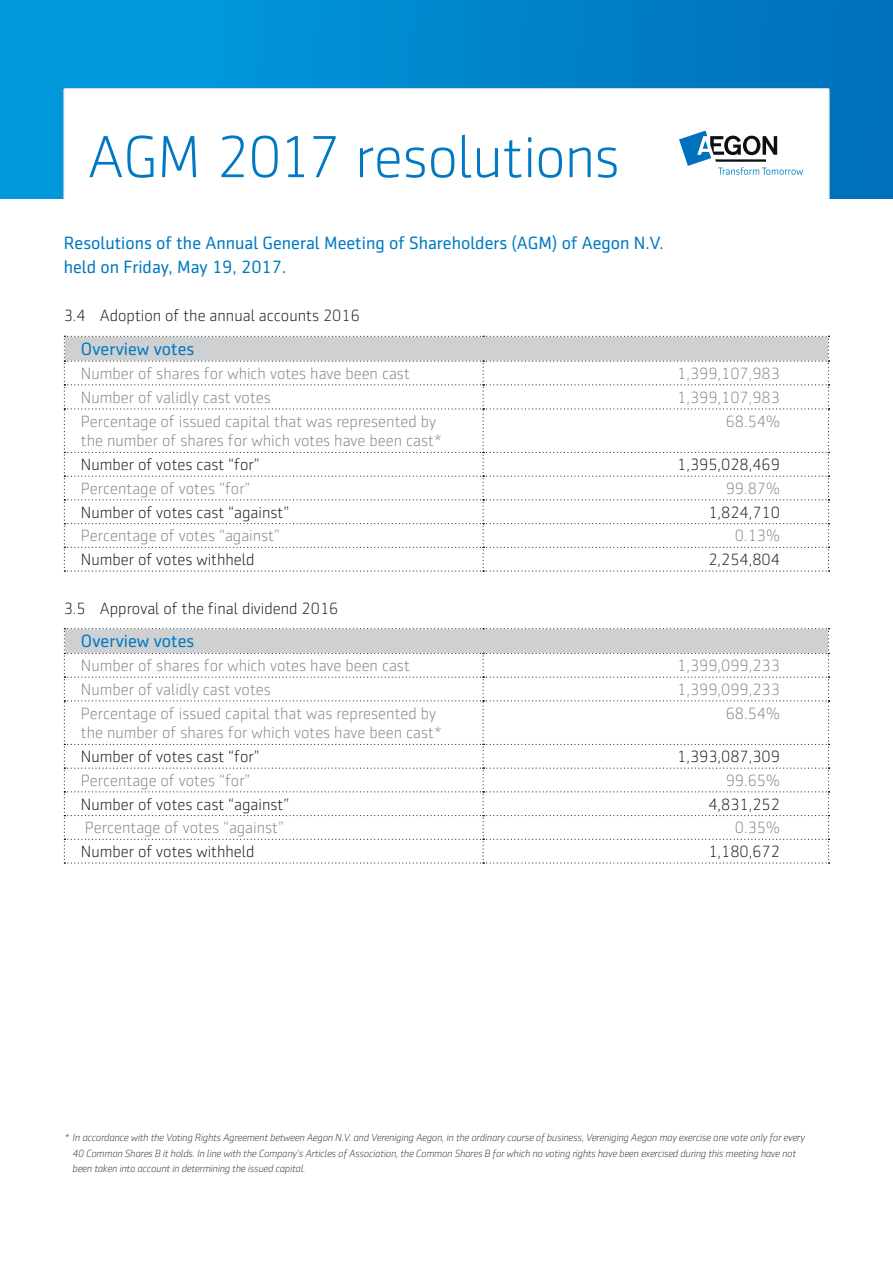
<style>
.page{position:relative;width:893px;height:1263px;background:#fff}
.page>*{position:absolute;margin:0;border:0;box-sizing:border-box;transform-origin:0 0}
.t1{font:300 60px "Sentico Sans DT";letter-spacing:-.015em;color:#0079c2}
.blauwe_intro_tekst{font:18px/24px "Sentico Sans DT";color:#0079c2}
.blauwe_tabel_kop{font:18px "Sentico Sans DT";color:#0079c2}
.Licht_grijs_tekst_in{font:300 16.5px/19.8px "Sentico Sans DT";color:#87898c}
.Licht_grijs_tekst_in-2{font:300 16.5px "Sentico Sans DT";color:#231f20}
.broodtext_zwart{font:300 16.5px "Sentico Sans DT";color:#231f20}
.cijfers_in_tabel{font:300 16.5px "Sentico Sans DT";color:#87898c}
.cijfers_in_tabel-2{font:300 16.5px "Sentico Sans DT";color:#231f20}
.broodtext_zwart-2{font:300 16.5px "Sentico Sans DT";color:#87898c}
.VOETNOTEN{font:italic 300 10.5px/15px "Sentico Sans DT";letter-spacing:-.02em;color:#3e3e3f}
</style>
<div class="page">
<svg style="left:64px;top:336px;width:766px;height:236px"></svg>
<svg style="left:64px;top:628px;width:766px;height:235px"></svg>
<div style="left:0;top:0;width:893px;height:199px;background:linear-gradient(to right,#049fe1,#0472bb)"></div>
<div style="left:64px;top:89px;width:765px;height:139px;background:#fff"></div>
<svg style="left:679px;top:131px;width:124px;height:44px"></svg>
<h1 class="t1" style="left:88px;top:125px;width:534px">AGM 2017 resolutions</h1>
<p class="blauwe_intro_tekst" style="left:64px;top:231px;width:601px">Resolutions of the Annual General Meeting of Shareholders (AGM) of Aegon N.V. held on Friday, May 19, 2017.</p>
<p class="broodtext_zwart" style="left:64px;top:307px;width:298px">3.4 Adoption of the annual accounts 2016</p>
<p class="blauwe_tabel_kop" style="left:81px;top:339px;width:115px">Overview votes</p>
<p class="Licht_grijs_tekst_in" style="left:81px;top:363px;width:330px">Number of shares for which votes have been cast</p>
<p class="cijfers_in_tabel" style="left:677px;top:364px;width:104px">1,399,107,983</p>
<p class="Licht_grijs_tekst_in" style="left:81px;top:387px;width:191px">Number of validly cast votes</p>
<p class="cijfers_in_tabel" style="left:677px;top:388px;width:104px">1,399,107,983</p>
<p class="Licht_grijs_tekst_in" style="left:81px;top:411px;width:363px">Percentage of issued capital that was represented by the number of shares for which votes have been cast*</p>
<p class="cijfers_in_tabel" style="left:726px;top:412px;width:56px">68.54%</p>
<p class="Licht_grijs_tekst_in-2" style="left:81px;top:456px;width:180px">Number of votes cast “for”</p>
<p class="cijfers_in_tabel-2" style="left:677px;top:456px;width:104px">1,395,028,469</p>
<p class="Licht_grijs_tekst_in" style="left:81px;top:479px;width:171px">Percentage of votes “for”</p>
<p class="broodtext_zwart-2" style="left:726px;top:479px;width:56px">99.87%</p>
<p class="Licht_grijs_tekst_in-2" style="left:81px;top:503px;width:210px">Number of votes cast “against”</p>
<p class="broodtext_zwart" style="left:708px;top:503px;width:73px">1,824,710</p>
<p class="Licht_grijs_tekst_in" style="left:81px;top:526px;width:201px">Percentage of votes “against”</p>
<p class="broodtext_zwart-2" style="left:735px;top:527px;width:47px">0.13%</p>
<p class="Licht_grijs_tekst_in-2" style="left:81px;top:551px;width:175px">Number of votes withheld</p>
<p class="broodtext_zwart" style="left:708px;top:551px;width:73px">2,254,804</p>
<p class="broodtext_zwart" style="left:64px;top:599px;width:276px">3.5 Approval of the final dividend 2016</p>
<p class="blauwe_tabel_kop" style="left:81px;top:631px;width:115px">Overview votes</p>
<p class="Licht_grijs_tekst_in" style="left:81px;top:656px;width:330px">Number of shares for which votes have been cast</p>
<p class="cijfers_in_tabel" style="left:677px;top:657px;width:104px">1,399,099,233</p>
<p class="Licht_grijs_tekst_in" style="left:81px;top:680px;width:191px">Number of validly cast votes</p>
<p class="cijfers_in_tabel" style="left:677px;top:680px;width:104px">1,399,099,233</p>
<p class="Licht_grijs_tekst_in" style="left:81px;top:703px;width:363px">Percentage of issued capital that was represented by the number of shares for which votes have been cast*</p>
<p class="cijfers_in_tabel" style="left:726px;top:704px;width:56px">68.54%</p>
<p class="Licht_grijs_tekst_in-2" style="left:81px;top:748px;width:180px">Number of votes cast “for”</p>
<p class="cijfers_in_tabel-2" style="left:677px;top:748px;width:104px">1,393,087,309</p>
<p class="Licht_grijs_tekst_in" style="left:81px;top:770px;width:171px">Percentage of votes “for”</p>
<p class="broodtext_zwart-2" style="left:726px;top:771px;width:56px">99.65%</p>
<p class="Licht_grijs_tekst_in-2" style="left:81px;top:795px;width:210px">Number of votes cast “against”</p>
<p class="broodtext_zwart" style="left:708px;top:795px;width:73px">4,831,252</p>
<p class="Licht_grijs_tekst_in" style="left:85px;top:818px;width:201px">Percentage of votes “against”</p>
<p class="broodtext_zwart-2" style="left:735px;top:819px;width:47px">0.35%</p>
<p class="Licht_grijs_tekst_in-2" style="left:81px;top:843px;width:175px">Number of votes withheld</p>
<p class="broodtext_zwart" style="left:708px;top:843px;width:73px">1,180,672</p>
<p class="VOETNOTEN" style="left:72px;top:1130px;width:734px;text-indent:-9px">* In accordance with the Voting Rights Agreement between Aegon N.V. and Vereniging Aegon, in the ordinary course of business, Vereniging Aegon may exercise one vote only for every<br>40 Common Shares B it holds. In line with the Company’s Articles of Association, the Common Shares B for which no voting rights have been exercised during this meeting have not been taken into account in determining the issued capital.</p>
</div>
